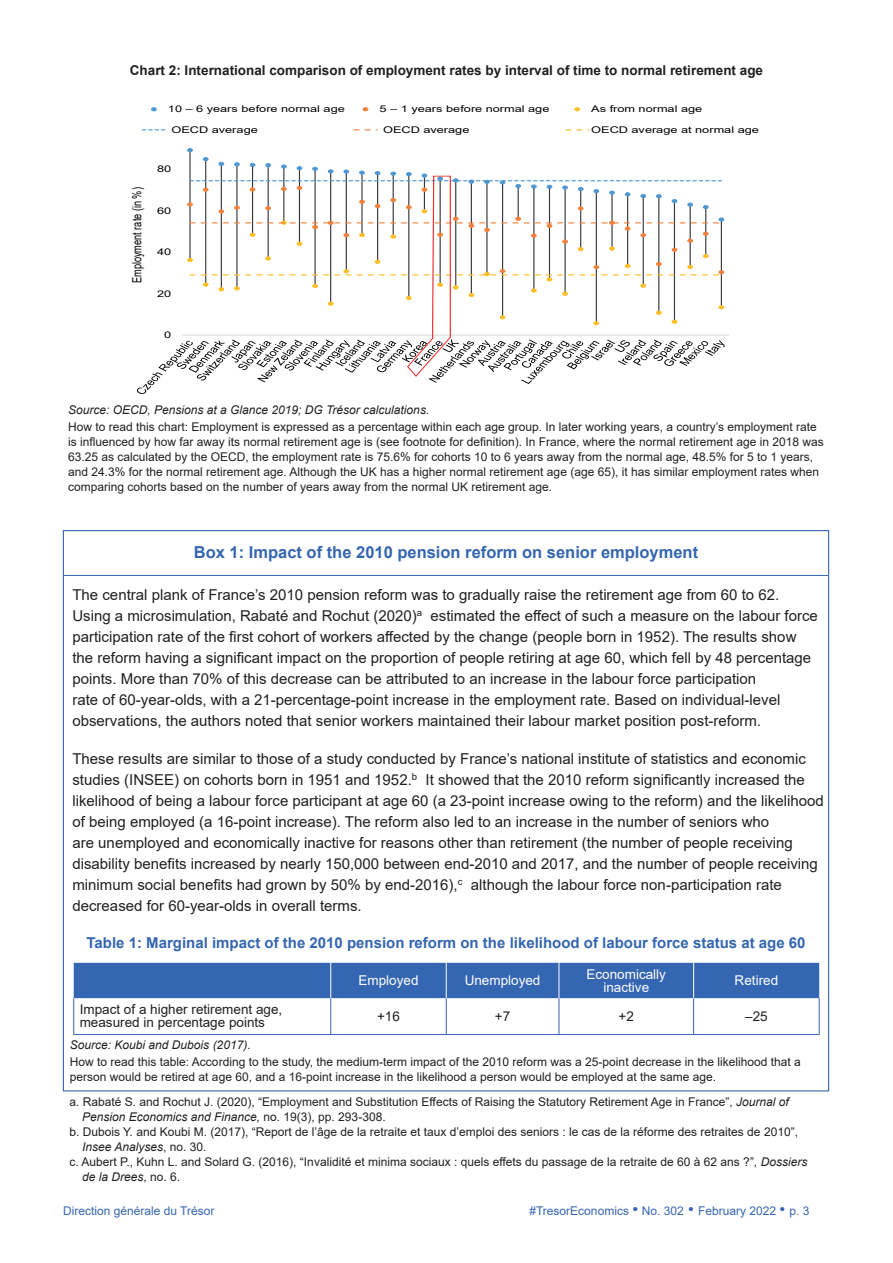
<style>
.page{position:relative;width:893px;height:1263px;background:#fff}
.page>*{position:absolute;margin:0;border:0;box-sizing:border-box;transform-origin:0 0}
.t1{font:700 16.5px "Arial";color:#3566b1}
.t2{font:15px/21px "Arial";color:#231f20}
.t3{font:700 15px "Arial";color:#3566b1}
.t4{font:700 13.5px "Arial";color:#231f20}
.t5{font:13.5px/13.5px "Arial";color:#231f20}
.t6{font:13.5px/13.5px "Arial";color:#fff;text-align:center}
.t7{font:12.75px "Arial";color:#000001;scale:.72 1}
.t8{font:12px/15px "Arial";color:#231f20}
.t9{font:italic 12px "Arial";color:#231f20}
.t10{font:12px "Arial";color:#3566b1}
.t11{font:9.15px "Arial";color:#000001;scale:1.39 1}
.s1{font-style:italic}
.s2{font-style:normal}
.s3{font-size:16.5px}
</style>
<div class="page">
<hr style="left:182px;top:335px;width:547px;height:1px;background:#cfd1d0">
<svg style="left:151px;top:107px;width:5px;height:4px"></svg>
<svg style="left:363px;top:107px;width:5px;height:4px"></svg>
<svg style="left:575px;top:107px;width:5px;height:4px"></svg>
<svg style="left:142px;top:129px;width:23px;height:2px"></svg>
<svg style="left:354px;top:129px;width:23px;height:2px"></svg>
<svg style="left:566px;top:129px;width:23px;height:2px"></svg>
<svg style="left:137px;top:148px;width:588px;height:246px"></svg>
<hr style="left:64px;top:575px;width:764px;height:1px;background:#3566b1">
<div style="left:74px;top:963px;width:745px;height:35px;background:#3566b1"></div>
<hr style="left:73px;top:998px;width:1px;height:36px;background:#3566b1">
<hr style="left:819px;top:998px;width:1px;height:36px;background:#3566b1">
<hr style="left:73px;top:1034px;width:258px;height:1px;background:#3566b1">
<hr style="left:559px;top:1034px;width:135px;height:1px;background:#3566b1">
<hr style="left:694px;top:1034px;width:126px;height:1px;background:#3566b1">
<hr style="left:559px;top:998px;width:1px;height:36px;background:#3566b1">
<hr style="left:693px;top:998px;width:1px;height:36px;background:#3566b1">
<hr style="left:330px;top:998px;width:1px;height:36px;background:#3566b1">
<hr style="left:446px;top:998px;width:1px;height:36px;background:#3566b1">
<hr style="left:331px;top:1034px;width:115px;height:1px;background:#3566b1">
<hr style="left:446px;top:1034px;width:113px;height:1px;background:#3566b1">
<hr style="left:330px;top:963px;width:1px;height:35px;background:#fff">
<hr style="left:446px;top:963px;width:1px;height:35px;background:#fff">
<hr style="left:559px;top:963px;width:1px;height:35px;background:#fff">
<hr style="left:693px;top:963px;width:1px;height:35px;background:#fff">
<p class="t4" style="left:130px;top:60px;width:635px">Chart 2: International comparison of employment rates by interval of time to normal retirement age</p>
<p class="t11" style="left:168px;top:103px;width:129px">10 – 6 years before normal age</p>
<p class="t11" style="left:380px;top:103px;width:124px">5 – 1 years before normal age</p>
<p class="t11" style="left:591px;top:103px;width:81px">As from normal age</p>
<p class="t11" style="left:171px;top:123px;width:64px">OECD average</p>
<p class="t11" style="left:383px;top:123px;width:64px">OECD average</p>
<p class="t11" style="left:591px;top:123px;width:122px">OECD average at normal age</p>
<p class="t7" style="left:128px;top:283px;width:135px;rotate:-90deg">Employment rate (in %)</p>
<p class="t11" style="left:157px;top:163px;width:12px">80</p>
<p class="t11" style="left:157px;top:204px;width:12px">60</p>
<p class="t11" style="left:157px;top:246px;width:12px">40</p>
<p class="t11" style="left:157px;top:287px;width:12px">20</p>
<p class="t11" style="left:164px;top:328px;width:7px">0</p>
<p class="t9" style="left:68px;top:402px;width:363px">Source: OECD, Pensions at a Glance 2019; DG Trésor calculations.</p>
<p class="t8" style="left:68px;top:419px;width:757px">How to read this chart: Employment is expressed as a percentage within each age group. In later working years, a country’s employment rate is influenced by how far away its normal retirement age is (see footnote for definition). In France, where the normal retirement age in 2018 was 63.25 as calculated by the OECD, the employment rate is 75.6% for cohorts 10 to 6 years away from the normal age, 48.5% for 5 to 1 years, and 24.3% for the normal retirement age. Although the UK has a higher normal retirement age (age 65), it has similar employment rates when comparing cohorts based on the number of years away from the normal UK retirement age.</p>
<p class="t1" style="left:194px;top:541px;width:506px">Box 1: Impact of the 2010 pension reform on senior employment</p>
<p class="t2" style="left:72px;top:584px;width:747px">The central plank of France’s 2010 pension reform was to gradually raise the retirement age from 60 to 62.<br>Using a microsimulation, Rabaté and Rochut (2020)<sup>a</sup> estimated the effect of such a measure on the labour force participation rate of the first cohort of workers affected by the change (people born in 1952). The results show the reform having a significant impact on the proportion of people retiring at age 60, which fell by 48 percentage points. More than 70% of this decrease can be attributed to an increase in the labour force participation<br>rate of 60-year-olds, with a 21-percentage-point increase in the employment rate. Based on individual-level observations, the authors noted that senior workers maintained their labour market position post-reform.</p>
<p class="t2" style="left:72px;top:748px;width:753px">These results are similar to those of a study conducted by France’s national institute of statistics and economic studies (INSEE) on cohorts born in 1951 and 1952.<sup>b</sup> It showed that the 2010 reform significantly increased the likelihood of being a labour force participant at age 60 (a 23-point increase owing to the reform) and the likelihood of being employed (a 16-point increase). The reform also led to an increase in the number of seniors who<br>are unemployed and economically inactive for reasons other than retirement (the number of people receiving disability benefits increased by nearly 150,000 between end-2010 and 2017, and the number of people receiving minimum social benefits had grown by 50% by end-2016),<sup>c</sup> although the labour force non-participation rate decreased for 60-year-olds in overall terms.</p>
<p class="t3" style="left:86px;top:932px;width:721px">Table 1: Marginal impact of the 2010 pension reform on the likelihood of labour force status at age 60</p>
<p class="t6" style="left:358px;top:974px;width:62px">Employed</p>
<p class="t6" style="left:465px;top:974px;width:77px">Unemployed</p>
<p class="t6" style="left:586px;top:967px;width:81px">Economically inactive</p>
<p class="t6" style="left:735px;top:974px;width:45px">Retired</p>
<p class="t5" style="left:80px;top:1002px;width:204px">Impact of a higher retirement age, measured in percentage points</p>
<p class="t5" style="left:377px;top:1009px;width:24px">+16</p>
<p class="t5" style="left:495px;top:1009px;width:17px">+7</p>
<p class="t5" style="left:619px;top:1009px;width:17px">+2</p>
<p class="t5" style="left:745px;top:1009px;width:24px">–25</p>
<p class="t9" style="left:70px;top:1037px;width:182px">Source: Koubi and Dubois (2017).</p>
<p class="t8" style="left:70px;top:1054px;width:732px">How to read this table: According to the study, the medium-term impact of the 2010 reform was a 25-point decrease in the likelihood that a person would be retired at age 60, and a 16-point increase in the likelihood a person would be employed at the same age.</p>
<p class="t8" style="left:69px;top:1094px;width:721px">a. Rabaté S. and Rochut J. (2020), “Employment and Substitution Effects of Raising the Statutory Retirement Age in France”, <span class="s1">Journal of</span></p>
<p class="t9" style="left:82px;top:1109px;width:305px">Pension Economics and Finance, <span class="s2">no. 19(3), pp. 293-308.</span></p>
<p class="t8" style="left:69px;top:1124px;width:730px">b. Dubois Y. and Koubi M. (2017), “Report de l’âge de la retraite et taux d’emploi des seniors : le cas de la réforme des retraites de 2010”,</p>
<p class="t9" style="left:82px;top:1139px;width:126px">Insee Analyses<span class="s2">, no. 30.</span></p>
<p class="t8" style="left:69px;top:1154px;width:739px">c. Aubert P., Kuhn L. and Solard G. (2016), “Invalidité et minima sociaux : quels effets du passage de la retraite de 60 à 62 ans ?”, <span class="s1">Dossiers</span></p>
<p class="t9" style="left:82px;top:1169px;width:100px">de la Drees<span class="s2">, no. 6.</span></p>
<p class="t10" style="left:63px;top:1203px;width:153px">Direction générale du Trésor</p>
<p class="t10" style="left:529px;top:1203px;width:281px">#TresorEconomics <span class="s3">•</span> No. 302 <span class="s3">•</span> February 2022 <span class="s3">•</span> p. 3</p>
</div>
